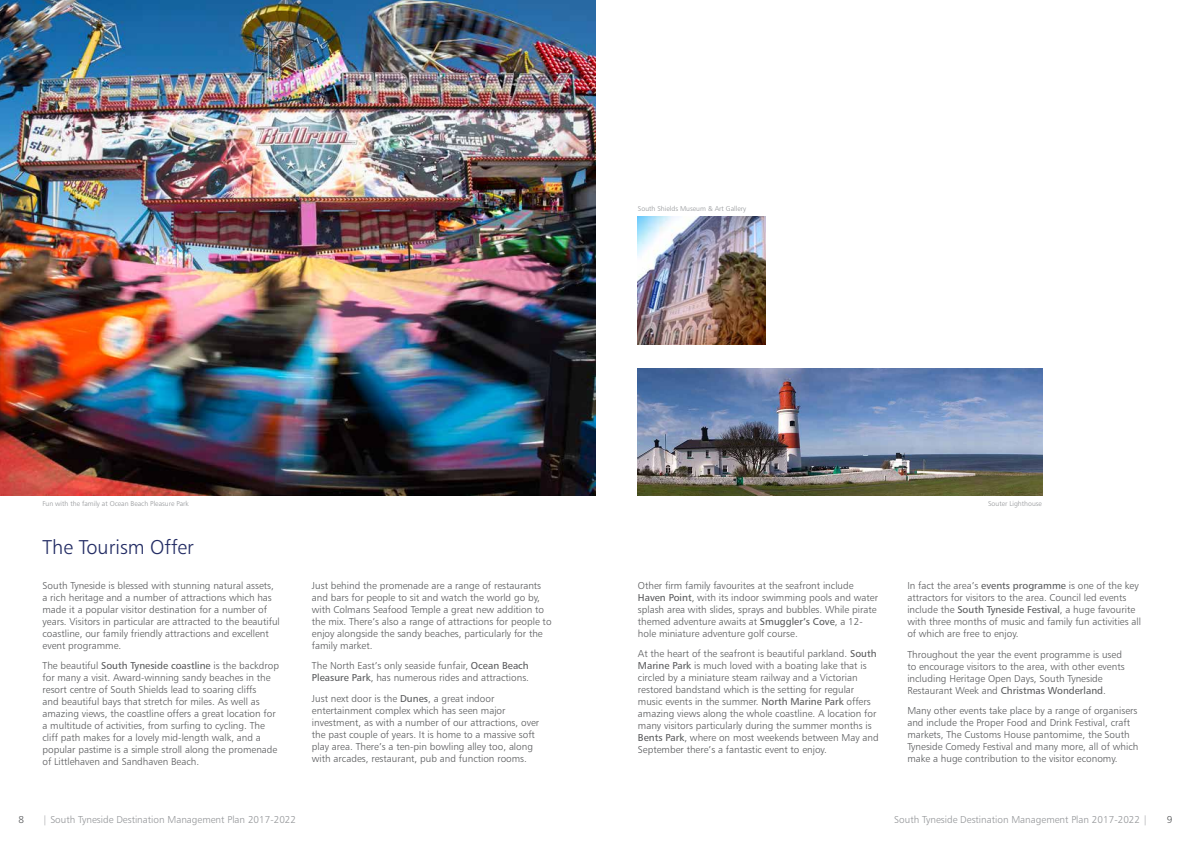
<style>
.page{position:relative;width:1191px;height:842px;background:#fff}
.page>*{position:absolute;margin:0;border:0;box-sizing:border-box;transform-origin:0 0}
.t1{font:20px "Humanist 777 BT Light B";color:#232c64}
.t2{font:10px/12px "Humanist 777 BT Light B";color:#58595b}
.t3{font:10px "Humanist 777 BT Light B";color:#939598}
.t4{font:10px "Humanist 777 BT Roman B";color:#58595b}
.t5{font:7px "Humanist 777 BT Light B";color:#939598}
.s1{font-family:"Humanist 777 BT Roman B"}
.s2{font-family:"Humanist 777 BT Light B"}
</style>
<div class="page">
<img style="left:0;top:0;width:595px;height:496px">
<img style="left:638px;top:368px;width:404px;height:128px">
<img style="left:638px;top:216px;width:127px;height:128px">
<p class="t5" style="left:638px;top:204px;width:110px">South Shields Museum &amp; Art Gallery</p>
<p class="t5" style="left:43px;top:499px;width:148px">Fun with the family at Ocean Beach Pleasure Park</p>
<h1 class="t1" style="left:43px;top:535px;width:153px">The Tourism Offer</h1>
<p class="t2" style="left:43px;top:579px;width:239px">South Tyneside is blessed with stunning natural assets, a rich heritage and a number of attractions which has made it a popular visitor destination for a number of years. Visitors in particular are attracted to the beautiful coastline, our family friendly attractions and excellent event programme.</p>
<p class="t2" style="left:43px;top:659px;width:238px">The beautiful <span class="s1">South Tyneside coastline</span> is the backdrop for many a visit. Award-winning sandy beaches in the resort centre of South Shields lead to soaring cliffs<br>and beautiful bays that stretch for miles. As well as amazing views, the coastline offers a great location for a multitude of activities, from surfing to cycling. The cliff path makes for a lovely mid-length walk, and a popular pastime is a simple stroll along the promenade of Littlehaven and Sandhaven Beach.</p>
<p class="t2" style="left:312px;top:579px;width:241px">Just behind the promenade are a range of restaurants and bars for people to sit and watch the world go by, with Colmans Seafood Temple a great new addition to the mix. There’s also a range of attractions for people to enjoy alongside the sandy beaches, particularly for the family market.</p>
<p class="t2" style="left:312px;top:659px;width:219px">The North East’s only seaside funfair, <span class="s1">Ocean Beach<br>Pleasure Park</span>, has numerous rides and attractions.</p>
<p class="t2" style="left:312px;top:692px;width:229px">Just next door is the <span class="s1">Dunes</span>, a great indoor entertainment complex which has seen major investment, as with a number of our attractions, over the past couple of years. It is home to a massive soft play area. There’s a ten-pin bowling alley too, along with arcades, restaurant, pub and function rooms.</p>
<p class="t2" style="left:638px;top:579px;width:242px">Other firm family favourites at the seafront include <span class="s1">Haven Point</span>, with its indoor swimming pools and water splash area with slides, sprays and bubbles. While pirate themed adventure awaits at <span class="s1">Smuggler’s Cove</span>, a 12- hole miniature adventure golf course.</p>
<p class="t2" style="left:638px;top:648px;width:242px">At the heart of the seafront is beautiful parkland. <span class="s1">South Marine Park</span> is much loved with a boating lake that is circled by a miniature steam railway and a Victorian restored bandstand which is the setting for regular music events in the summer. <span class="s1">North Marine Park</span> offers amazing views along the whole coastline. A location for many visitors particularly during the summer months is <span class="s1">Bents Park</span>, where on most weekends between May and September there’s a fantastic event to enjoy.</p>
<p class="t5" style="left:988px;top:499px;width:55px">Souter Lighthouse</p>
<p class="t2" style="left:907px;top:579px;width:235px">In fact the area’s <span class="s1">events programme</span> is one of the key attractors for visitors to the area. Council led events include the <span class="s1">South Tyneside Festival</span>, a huge favourite with three months of music and family fun activities all of which are free to enjoy.</p>
<p class="t2" style="left:907px;top:648px;width:219px">Throughout the year the event programme is used to encourage visitors to the area, with other events including Heritage Open Days, South Tyneside</p>
<p class="t4" style="left:907px;top:684px;width:200px"><span class="s2">Restaurant Week and</span> Christmas Wonderland<span class="s2">.</span></p>
<p class="t2" style="left:907px;top:704px;width:232px">Many other events take place by a range of organisers and include the Proper Food and Drink Festival, craft markets, The Customs House pantomime, the South Tyneside Comedy Festival and many more, all of which make a huge contribution to the visitor economy.</p>
<p class="t2" style="left:18px;top:813px;width:7px">8</p>
<p class="t3" style="left:43px;top:813px;width:255px">| South Tyneside Destination Management Plan 2017-2022</p>
<p class="t3" style="left:894px;top:813px;width:255px">South Tyneside Destination Management Plan 2017-2022 |</p>
<p class="t2" style="left:1166px;top:813px;width:7px">9</p>
</div>
